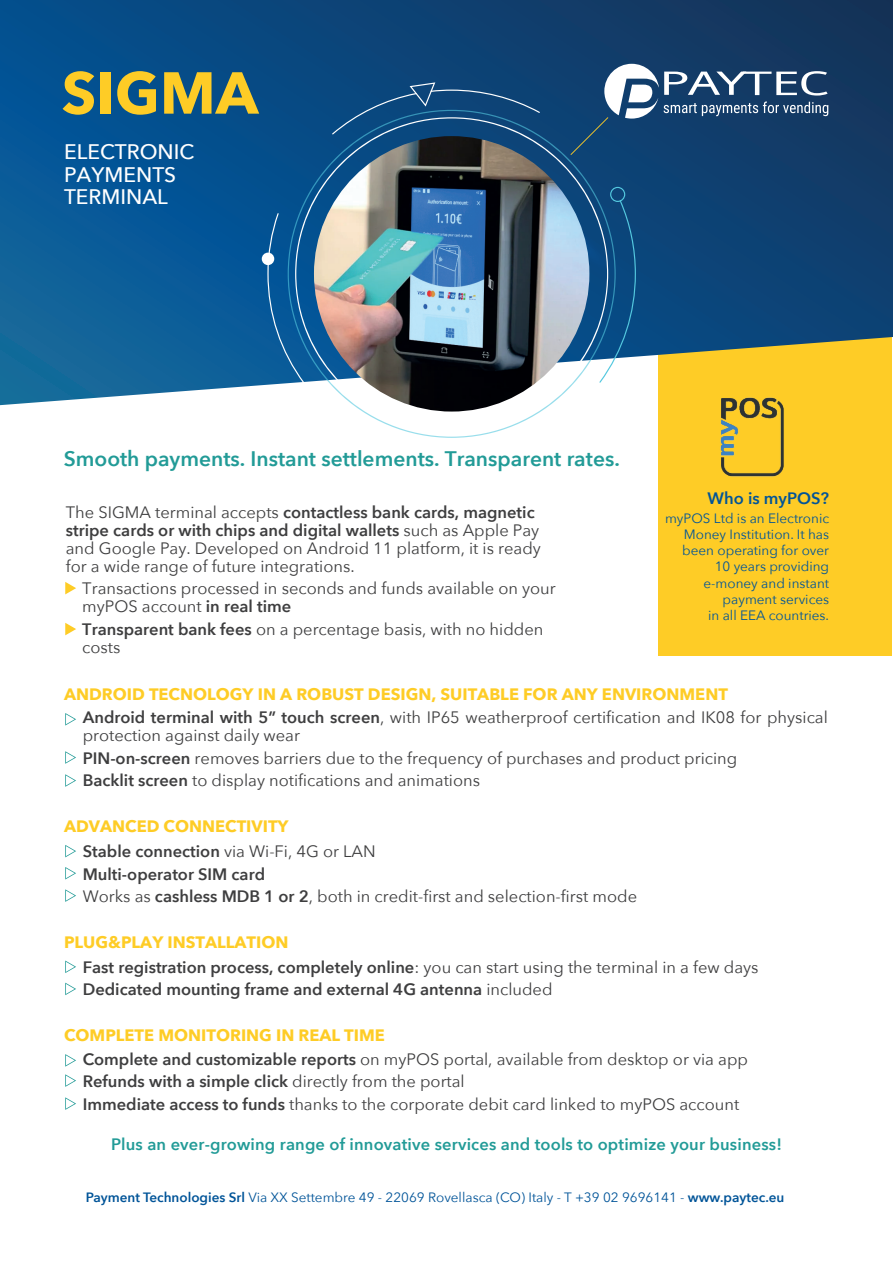
<style>
.page{position:relative;width:893px;height:1263px;background:#fff}
.page>*{position:absolute;margin:0;border:0;box-sizing:border-box;transform-origin:0 0}
.t1{font:700 58.5px "Avenir Next";color:#fecc26}
.t2{font:600 21px "Avenir Next";color:#229b97}
.t3{font:500 21px/22.5px "Avenir Next";color:#fff}
.t4{font:16.5px/18px "Avenir Next";color:#3e3e3f}
.t5{font:700 16.5px/23.4px "Avenir Next";color:#fecc26}
.t6{font:600 16.5px/24.9px "Avenir Next";color:#3e3e3f}
.t7{font:600 16.5px "Avenir Next";letter-spacing:.01em;color:#229b97}
.t8{font:600 16.5px "Avenir Next";color:#015498}
.t9{font:13.5px/16.2px "Avenir Next";color:#015498;text-align:right}
.s1{font-weight:600}
.s2{font-weight:600;color:#3e3e3f}
.s3{font-weight:400;color:#3e3e3f}
.s4{font-weight:700;color:#fecc26}
.s5{font-weight:400}
</style>
<div class="page">
<div style="left:658px;top:291px;width:234px;height:365px;background:#fecc26"></div>
<svg style="left:0;top:0;width:893px;height:405px;background:#1d567f"></svg>
<svg style="left:371px;top:74px;width:307px;height:266px;background:#0b4478"></svg>
<svg style="left:288px;top:110px;width:328px;height:315px"></svg>
<svg style="left:332px;top:82px;width:208px;height:52px;background:#174f81"></svg>
<svg style="left:599px;top:187px;width:37px;height:196px;background:#2f6896"></svg>
<svg style="left:337px;top:415px;width:180px;height:23px"></svg>
<svg style="left:267px;top:213px;width:38px;height:171px;background:#14619d"></svg>
<div style="left:262px;top:253px;width:12px;height:12px;background:#fff;border-radius:50%"></div>
<img style="left:700px;top:384px;width:103px;height:93px">
<svg style="left:571px;top:64px;width:257px;height:91px;background:#33597f"></svg>
<svg style="left:65px;top:713px;width:11px;height:12px"></svg>
<svg style="left:65px;top:774px;width:11px;height:13px"></svg>
<svg style="left:65px;top:751px;width:11px;height:13px"></svg>
<svg style="left:65px;top:1054px;width:11px;height:13px"></svg>
<svg style="left:65px;top:1097px;width:11px;height:13px"></svg>
<svg style="left:65px;top:1074px;width:11px;height:13px"></svg>
<svg style="left:65px;top:845px;width:11px;height:12px"></svg>
<svg style="left:65px;top:889px;width:11px;height:13px"></svg>
<svg style="left:65px;top:867px;width:11px;height:12px"></svg>
<svg style="left:65px;top:960px;width:11px;height:13px"></svg>
<svg style="left:65px;top:983px;width:11px;height:12px"></svg>
<svg style="left:65px;top:582px;width:11px;height:12px"></svg>
<svg style="left:65px;top:623px;width:11px;height:12px"></svg>
<img style="left:314px;top:136px;width:275px;height:276px;border-radius:138px">
<h1 class="t1" style="left:62px;top:43px;width:198px">SIGMA</h1>
<p class="t3" style="left:64px;top:140px;width:132px">ELECTRONIC<br>PAYMENTS<br>TERMINAL</p>
<p class="t2" style="left:64px;top:440px;width:558px">Smooth payments. Instant settlements. Transparent rates.</p>
<p class="t4" style="left:66px;top:502px;width:477px">The SIGMA terminal accepts <span class="s1">contactless bank cards, magnetic stripe cards or with chips and digital wallets</span> such as Apple Pay and Google Pay. Developed on Android 11 platform, it is ready for a wide range of future integrations.</p>
<p class="t4" style="left:82px;top:579px;width:475px">Transactions processed in seconds and funds available on your myPOS account <span class="s1">in real time</span></p>
<p class="t4" style="left:82px;top:619px;width:463px"><span class="s1">Transparent bank fees</span> on a percentage basis, with no hidden costs</p>
<p class="t8" style="left:708px;top:484px;width:123px">Who is myPOS?</p>
<p class="t9" style="left:665px;top:509px;width:166px">myPOS Ltd is an Electronic<br>Money Institution. It has been operating for over<br>10 years providing e-money and instant payment services<br>in all EEA countries.</p>
<p class="t5" style="left:83px;top:682px;width:747px;text-indent:-19px">ANDROID TECNOLOGY IN A ROBUST DESIGN, SUITABLE FOR ANY ENVIRONMENT<br><span class="s2">Android terminal with 5” touch screen</span><span class="s3">, with IP65 weatherproof certification and IK08 for physical</span></p>
<p class="t4" style="left:83px;top:724px;width:656px;line-height:22.5px">protection against daily wear<br><span class="s1">PIN-on-screen</span> removes barriers due to the frequency of purchases and product pricing<br><span class="s1">Backlit screen</span> to display notifications and animations</p>
<p class="t5" style="left:83px;top:814px;width:294px;line-height:24.9px;text-indent:-19px">ADVANCED CONNECTIVITY<br><span class="s2">Stable connection</span> <span class="s3">via Wi-Fi, 4G or LAN</span></p>
<p class="t4" style="left:83px;top:862px;width:556px;line-height:22.5px"><span class="s1">Multi-operator SIM card<br></span>Works as <span class="s1">cashless MDB 1 or 2</span>, both in credit-first and selection-first mode</p>
<p class="t6" style="left:83px;top:929px;width:677px;text-indent:-19px"><span class="s4">PLUG&amp;PLAY INSTALLATION<br></span>Fast registration process, completely online<span class="s5">: you can start using the terminal in a few days</span></p>
<p class="t6" style="left:83px;top:977px;width:471px">Dedicated mounting frame and external 4G antenna <span class="s5">included</span></p>
<p class="t4" style="left:83px;top:1023px;width:667px;line-height:23px;text-indent:-19px"><span class="s4">COMPLETE MONITORING IN REAL TIME<br></span><span class="s1">Complete and customizable reports</span> on myPOS portal, available from desktop or via app <span class="s1">Refunds with a simple click</span> directly from the portal<br><span class="s1">Immediate access to funds</span> thanks to the corporate debit card linked to myPOS account</p>
<p class="t7" style="left:111px;top:1130px;width:672px">Plus an ever-growing range of innovative services and tools to optimize your business!</p>
<p class="t9" style="left:86px;top:1189px;width:700px"><span class="s1">Payment Technologies Srl</span> Via XX Settembre 49 - 22069 Rovellasca (CO) Italy - T +39 02 9696141 - <span class="s1">www.paytec.eu</span></p>
</div>
